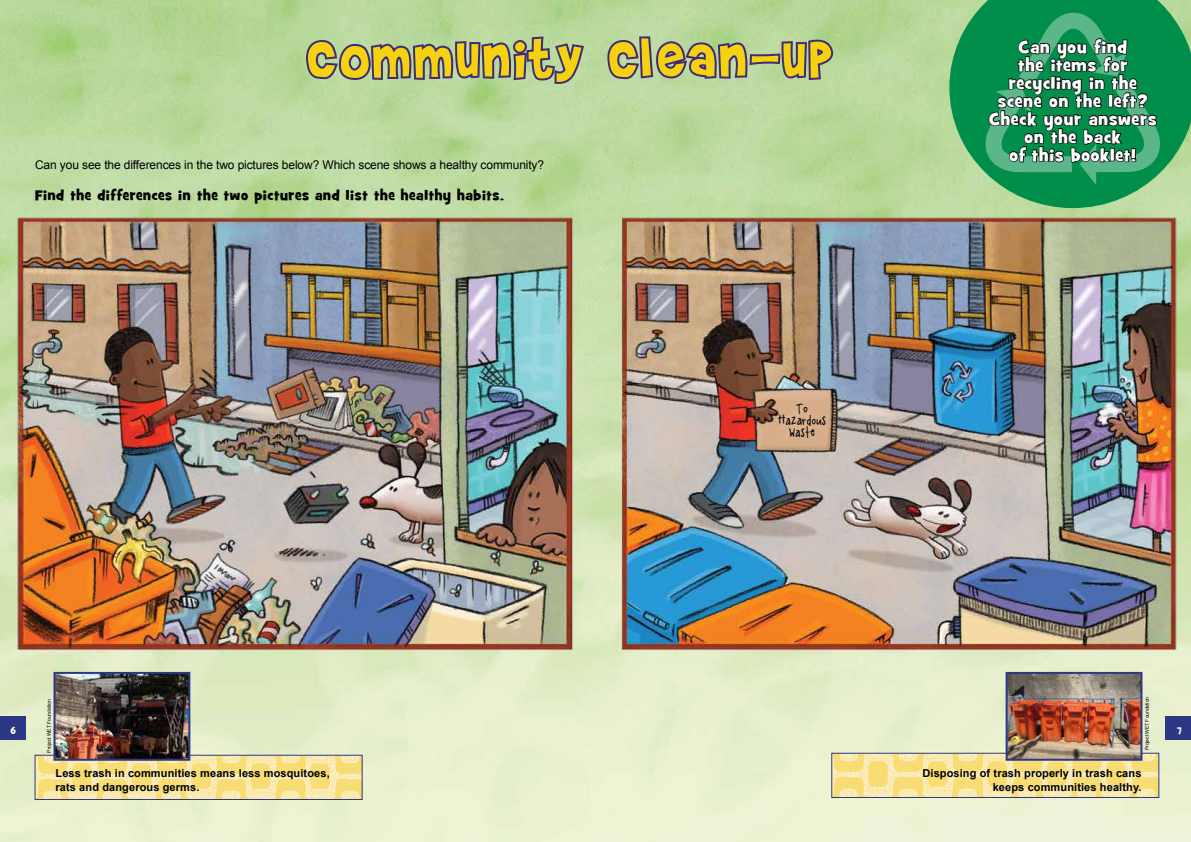
<style>
.page{position:relative;width:1191px;height:842px;background:#fff}
.page>*{position:absolute;margin:0;border:0;box-sizing:border-box;transform-origin:0 0}
.t1{font:62px "Brady Bunch Remastered";letter-spacing:.07em;color:#f5d20f}
.t2{font:17px/18px "Grilled Cheese BTN";letter-spacing:.05em;color:#fff;text-align:center}
.t3{font:14px "Grilled Cheese BTN";letter-spacing:.05em;color:#000}
.t4{font:12px "Arial";letter-spacing:-.01em;color:#000}
.t5{font:12px/12px "A Little Pot";letter-spacing:.04em;color:#000;text-align:center}
.t6{font:12px "Brady Bunch Remastered";color:#fff}
.t7{font:700 11px/14px "Arial";letter-spacing:.01em;color:#000}
.t8{font:5px "Arial";letter-spacing:-.01em;color:#000}
</style>
<div class="page">
<img style="left:0;top:0;width:1191px;height:842px">
<img style="left:0;top:209px;width:1189px;height:446px">
<img style="left:37px;top:757px;width:323px;height:41px">
<div style="left:35px;top:755px;width:327px;height:45px;border:1px solid #2d3884"></div>
<img style="left:833px;top:755px;width:324px;height:41px">
<div style="left:831px;top:753px;width:328px;height:45px;border:1px solid #2d3884"></div>
<svg style="left:949px;top:0;width:242px;height:208px;fill:#008e4a"></svg>
<svg style="left:304px;top:34px;width:282px;height:128px"></svg>
<svg style="left:605px;top:34px;width:231px;height:128px"></svg>
<img style="left:57px;top:675px;width:130px;height:83px">
<div style="left:54px;top:672px;width:136px;height:89px;border:2px solid #2d3884"></div>
<img style="left:1008px;top:675px;width:131px;height:83px">
<div style="left:1005px;top:672px;width:137px;height:89px;border:2px solid #2d3884"></div>
<div style="left:1166px;top:716px;width:25px;height:23px;background:#2d3884"></div>
<div style="left:0;top:716px;width:25px;height:23px;background:#2d3884"></div>
<img style="left:984px;top:0;width:177px;height:302px">
<h1 class="t1" style="left:308px;top:26px;width:526px">Community Clean-up</h1>
<p class="t4" style="left:35px;top:157px;width:510px">Can you see the differences in the two pictures below? Which scene shows a healthy community?</p>
<p class="t3" style="left:35px;top:186px;width:470px">Find the differences in the two pictures and list the healthy habits.</p>
<p class="t5" style="left:778px;top:403px;width:49px">To<br>Hazardous<br>Waste</p>
<h2 class="t2" style="left:989px;top:39px;width:169px">Can you find<br>the items for recycling in the scene on the left?<br>Check your answers on the back<br>of this booklet!</h2>
<p class="t8" style="left:46px;top:753px;width:55px;rotate:-90deg">Project WET Foundation</p>
<p class="t8" style="left:1143px;top:750px;width:55px;rotate:-90deg">Project WET Foundation</p>
<p class="t6" style="left:11px;top:724px;width:7px">6</p>
<p class="t6" style="left:1177px;top:724px;width:6px">7</p>
<p class="t7" style="left:56px;top:767px;width:276px">Less trash in communities means less mosquitoes, rats and dangerous germs.</p>
<p class="t7" style="left:922px;top:767px;width:220px;text-align:right">Disposing of trash properly in trash cans keeps communities healthy.</p>
</div>
